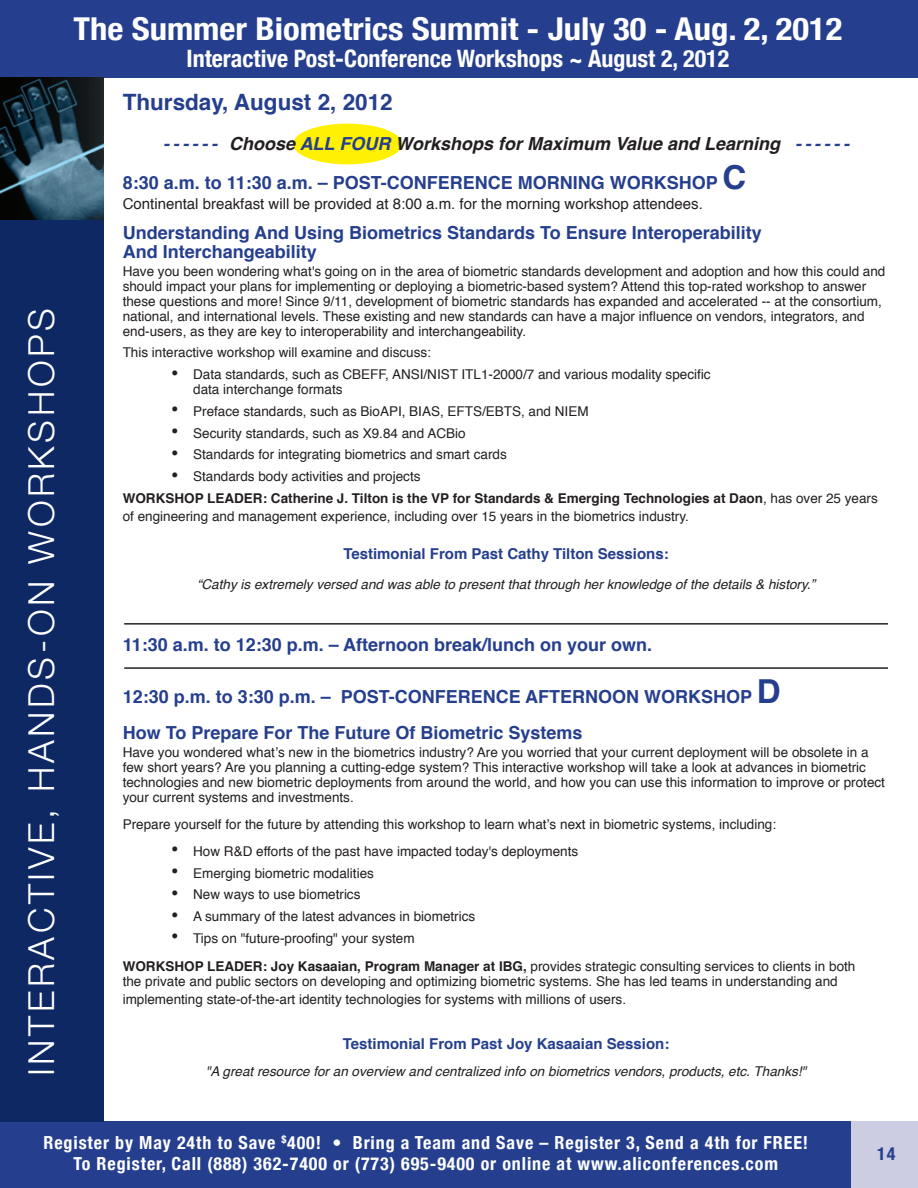
<style>
.page{position:relative;width:918px;height:1188px;background:#fff}
.page>*{position:absolute;margin:0;border:0;box-sizing:border-box;transform-origin:0 0}
.t1{font:300 36px "Helvetica Neue";color:#fff}
.t2{font:700 condensed 31.5px "Helvetica Neue";color:#fff;scale:1.1 1}
.t3{font:700 condensed 24px "Helvetica Neue";color:#fff}
.t4{font:700 22.5px "Helvetica";color:#253f8e}
.t5{font:700 18px/39px "Helvetica";color:#253f8e}
.t6{font:700 condensed 18px/21.6px "Helvetica Neue";letter-spacing:.05em;color:#fff;text-align:center}
.t7{font:700 condensed 18px "Helvetica Neue";color:#253f8e}
.t8{font:700 15px "Helvetica";color:#253f8e}
.t9{font:15px "Helvetica";color:#231f20}
.t10{font:13.5px/15px "Helvetica";color:#231f20}
.t11{font:italic 13.5px "Helvetica";color:#231f20}
.t12{font:700 13.5px/21.8px "Helvetica";color:#231f20}
.s1{font-style:italic}
.s2{font-style:italic;color:#231f20}
.s3{font-size:33px}
.s4{font-size:22.5px}
.s5{font-weight:400;font-size:22.5px}
.s6{font-weight:400}
.s7{font-weight:700}
</style>
<div class="page">
<div style="left:293px;top:124px;width:109px;height:40px;background:#fff101;border-radius:50%"></div>
<div style="left:0;top:1122px;width:852px;height:66px;background:#253f8e"></div>
<div style="left:852px;top:1122px;width:66px;height:66px;background:#cccce2"></div>
<div style="left:0;top:77px;width:103px;height:1045px;background:#0e2864"></div>
<div style="left:0;top:0;width:918px;height:78px;background:#253f8e"></div>
<img style="left:0;top:78px;width:103px;height:141px">
<hr style="left:124px;top:623px;width:764px;height:2px;background:#231f20">
<hr style="left:124px;top:667px;width:764px;height:2px;background:#231f20">
<h1 class="t1" style="left:19px;top:1076px;width:767px;rotate:-90deg">INTERACTIVE, HANDS-ON WORKSHOPS</h1>
<h2 class="t2" style="left:73px;top:10px;width:700px">The Summer Biometrics Summit - July 30 - Aug. 2, 2012</h2>
<h3 class="t3" style="left:187px;top:44px;width:544px">Interactive Post-Conference Workshops ~ August 2, 2012</h3>
<h3 class="t4" style="left:123px;top:84px;width:272px">Thursday, August 2, 2012</h3>
<h3 class="t5" style="left:123px;top:125px;width:728px;text-indent:40px"><span class="s1">- - - - - -</span> <span class="s2">Choose</span> <span class="s1">ALL FOUR</span> <span class="s2">Workshops for Maximum Value and Learning</span> <span class="s1">- - - - - -<br></span>8:30 a.m. to 11:30 a.m. – POST-CONFERENCE MORNING WORKSHOP <span class="s3">C</span></h3>
<p class="t9" style="left:123px;top:192px;width:582px">Continental breakfast will be provided at 8:00 a.m. for the morning workshop attendees.</p>
<h3 class="t5" style="left:123px;top:223px;width:641px;line-height:19.5px">Understanding And Using Biometrics Standards To Ensure Interoperability<br>And Interchangeability</h3>
<p class="t10" style="left:123px;top:264px;width:764px">Have you been wondering what's going on in the area of biometric standards development and adoption and how this could and should impact your plans for implementing or deploying a biometric-based system? Attend this top-rated workshop to answer these questions and more! Since 9/11, development of biometric standards has expanded and accelerated -- at the consortium, national, and international levels. These existing and new standards can have a major influence on vendors, integrators, and end-users, as they are key to interoperability and interchangeability.</p>
<p class="t10" style="left:123px;top:346px;width:310px">This interactive workshop will examine and discuss:</p>
<p class="t10" style="left:193px;top:367px;width:519px;text-indent:-22px"><span class="s4">•</span> Data standards, such as CBEFF, ANSI/NIST ITL1-2000/7 and various modality specific data interchange formats</p>
<p class="t10" style="left:171px;top:404px;width:419px"><span class="s4">•</span> Preface standards, such as BioAPI, BIAS, EFTS/EBTS, and NIEM</p>
<p class="t10" style="left:171px;top:426px;width:296px"><span class="s4">•</span> Security standards, such as X9.84 and ACBio</p>
<p class="t10" style="left:171px;top:448px;width:338px"><span class="s4">•</span> Standards for integrating biometrics and smart cards</p>
<p class="t12" style="left:123px;top:466px;width:757px;text-indent:48px"><span class="s5">•</span> <span class="s6">Standards body activities and projects<br></span>WORKSHOP LEADER: Catherine J. Tilton is the VP for Standards &amp; Emerging Technologies at Daon<span class="s6">, has over 25 years</span></p>
<p class="t10" style="left:123px;top:509px;width:568px">of engineering and management experience, including over 15 years in the biometrics industry.</p>
<p class="t8" style="left:343px;top:542px;width:327px">Testimonial From Past Cathy Tilton Sessions:</p>
<p class="t11" style="left:197px;top:574px;width:620px">“Cathy is extremely versed and was able to present that through her knowledge of the details &amp; history.”</p>
<h3 class="t5" style="left:123px;top:626px;width:531px">11:30 a.m. to 12:30 p.m. – Afternoon break/lunch on your own.</h3>
<h3 class="t5" style="left:123px;top:679px;width:659px;line-height:36px">12:30 p.m. to 3:30 p.m. – POST-CONFERENCE AFTERNOON WORKSHOP <span class="s3">D<br></span>How To Prepare For The Future Of Biometric Systems</h3>
<p class="t10" style="left:123px;top:745px;width:764px">Have you wondered what’s new in the biometrics industry? Are you worried that your current deployment will be obsolete in a few short years? Are you planning a cutting-edge system? This interactive workshop will take a look at advances in biometric technologies and new biometric deployments from around the world, and how you can use this information to improve or protect your current systems and investments.</p>
<p class="t10" style="left:123px;top:817px;width:655px">Prepare yourself for the future by attending this workshop to learn what’s next in biometric systems, including:</p>
<p class="t10" style="left:171px;top:844px;width:409px"><span class="s4">•</span> How R&amp;D efforts of the past have impacted today's deployments</p>
<p class="t10" style="left:171px;top:866px;width:205px"><span class="s4">•</span> Emerging biometric modalities</p>
<p class="t10" style="left:171px;top:887px;width:191px"><span class="s4">•</span> New ways to use biometrics</p>
<p class="t10" style="left:171px;top:909px;width:306px"><span class="s4">•</span> A summary of the latest advances in biometrics</p>
<p class="t10" style="left:123px;top:924px;width:734px;line-height:28.5px;text-indent:48px"><span class="s4">•</span> Tips on "future-proofing" your system<br><span class="s7">WORKSHOP LEADER: Joy Kasaaian, Program Manager at IBG,</span> provides strategic consulting services to clients in both</p>
<p class="t10" style="left:123px;top:973px;width:717px;line-height:18px">the private and public sectors on developing and optimizing biometric systems. She has led teams in understanding and implementing state-of-the-art identity technologies for systems with millions of users.</p>
<p class="t8" style="left:343px;top:1032px;width:328px">Testimonial From Past Joy Kasaaian Session:</p>
<p class="t11" style="left:206px;top:1061px;width:602px">"A great resource for an overview and centralized info on biometrics vendors, products, etc. Thanks!"</p>
<h3 class="t6" style="left:43px;top:1131px;width:766px">Register by May 24th to Save <sup>$</sup>400! • Bring a Team and Save – Register 3, Send a 4th for FREE!<br>To Register, Call (888) 362-7400 or (773) 695-9400 or online at www.aliconferences.com</h3>
<h3 class="t7" style="left:877px;top:1142px;width:20px">14</h3>
</div>
